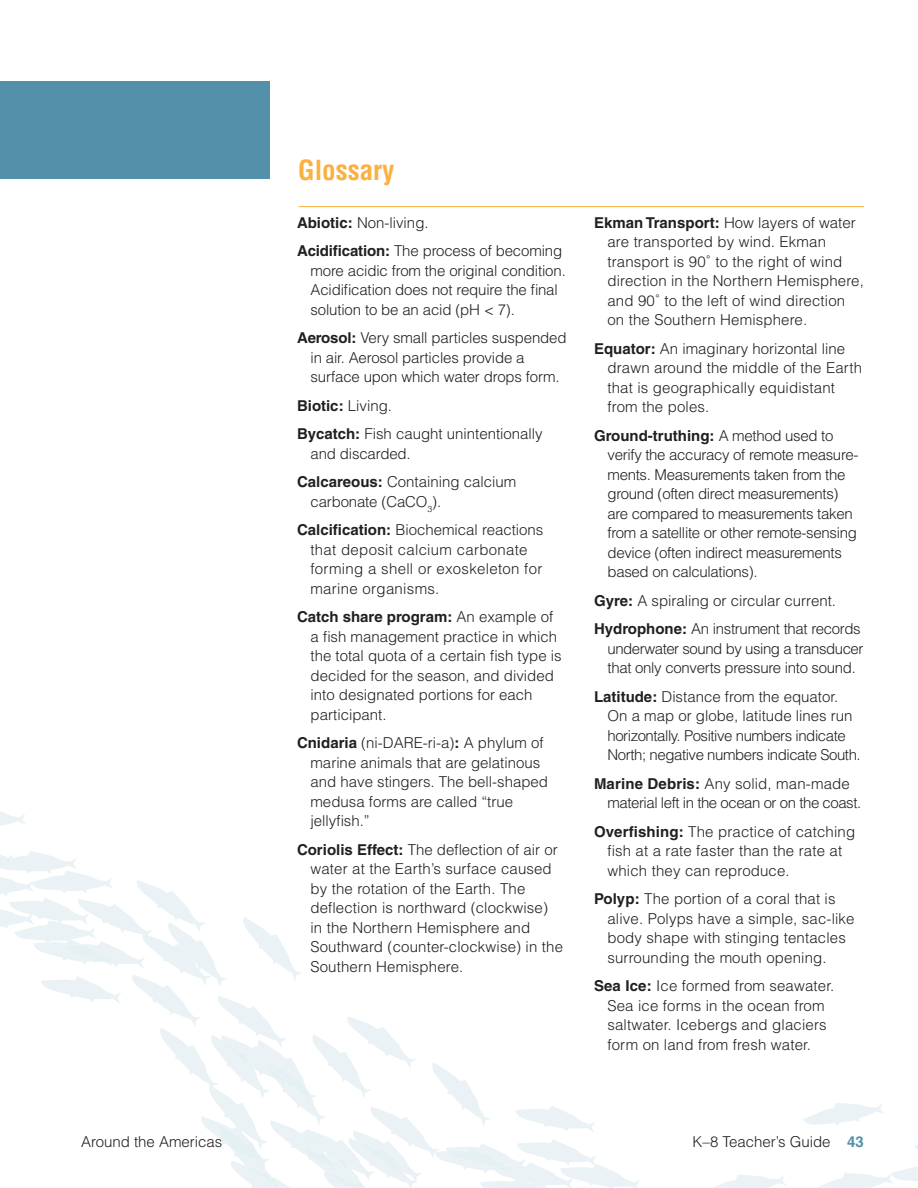
<style>
.page{position:relative;width:918px;height:1188px;background:#fff}
.page>*{position:absolute;margin:0;border:0;box-sizing:border-box;transform-origin:0 0}
.t1{font:700 condensed 27px "Helvetica";color:#fbb03f}
.t2{font:300 15px/19.5px "Helvetica";color:#231f20}
.t3{font:300 15px/19.5px "Helvetica";letter-spacing:-.02em;color:#231f20}
.t4{font:300 15px/19.5px "Helvetica";letter-spacing:-.03em;color:#231f20}
.t5{font:300 15px/19.5px "Helvetica";letter-spacing:.02em;color:#231f20}
.s1{font-weight:700}
.s2{font-weight:700;color:#5391aa}
</style>
<div class="page">
<svg style="left:0;top:812px;width:26px;height:14px"></svg>
<svg style="left:803px;top:1103px;width:81px;height:22px"></svg>
<svg style="left:915px;top:1145px;width:3px;height:5px"></svg>
<svg style="left:714px;top:1175px;width:72px;height:13px"></svg>
<svg style="left:817px;top:1167px;width:101px;height:21px"></svg>
<svg style="left:0;top:851px;width:640px;height:337px"></svg>
<div style="left:0;top:82px;width:270px;height:97px;background:#5391aa"></div>
<hr style="left:299px;top:206px;width:565px;height:1px;background:#fbb03f">
<h1 class="t1" style="left:298px;top:153px;width:98px">Glossary</h1>
<p class="t2" style="left:297px;top:208px;width:267px;line-height:28.5px"><span class="s1">Abiotic:</span> Non-living.<br><span class="s1">Acidification:</span> The process of becoming</p>
<p class="t2" style="left:310px;top:261px;width:257px">more acidic from the original condition.<br>Acidification does not require the final solution to be an acid (pH &lt; 7).</p>
<p class="t2" style="left:310px;top:328px;width:258px;text-indent:-14px"><span class="s1">Aerosol:</span> Very small particles suspended in air. Aerosol particles provide a surface upon which water drops form.</p>
<p class="t2" style="left:297px;top:391px;width:247px;line-height:28.5px"><span class="s1">Biotic:</span> Living.<br><span class="s1">Bycatch:</span> Fish caught unintentionally</p>
<p class="t2" style="left:297px;top:439px;width:221px;line-height:28.5px;text-indent:14px">and discarded.<br><span class="s1">Calcareous:</span> Containing calcium</p>
<p class="t2" style="left:297px;top:487px;width:248px;line-height:28.5px;text-indent:13px">carbonate (CaCO<sub>3</sub>).<br><span class="s1">Calcification:</span> Biochemical reactions</p>
<p class="t5" style="left:311px;top:540px;width:233px">that deposit calcium carbonate forming a shell or exoskeleton for marine organisms.</p>
<p class="t2" style="left:311px;top:607px;width:253px;text-indent:-13px"><span class="s1">Catch share program:</span> An example of a fish management practice in which the total quota of a certain fish type is decided for the season, and divided into designated portions for each participant.</p>
<p class="t2" style="left:311px;top:733px;width:239px;text-indent:-13px"><span class="s1">Cnidaria</span> (ni-DARE-ri-a)<span class="s1">:</span> A phylum of marine animals that are gelatinous and have stingers. The bell-shaped medusa forms are called “true jellyfish.”</p>
<p class="t2" style="left:311px;top:840px;width:254px;text-indent:-13px"><span class="s1">Coriolis Effect:</span> The deflection of air or water at the Earth’s surface caused by the rotation of the Earth. The deflection is northward (clockwise) in the Northern Hemisphere and Southward (counter-clockwise) in the Southern Hemisphere.</p>
<p class="t2" style="left:608px;top:213px;width:258px;text-indent:-14px"><span class="s1">Ekman Transport:</span> How layers of water are transported by wind. Ekman transport is 90˚ to the right of wind direction in the Northern Hemisphere, and 90˚ to the left of wind direction on the Southern Hemisphere.</p>
<p class="t2" style="left:608px;top:339px;width:256px;text-indent:-14px"><span class="s1">Equator:</span> An imaginary horizontal line drawn around the middle of the Earth that is geographically equidistant from the poles.</p>
<p class="t3" style="left:608px;top:426px;width:252px;text-indent:-14px"><span class="s1">Ground-truthing:</span> A method used to verify the accuracy of remote measure&shy;ments. Measurements taken from the ground (often direct measurements) are compared to measurements taken from a satellite or other remote-sensing device (often indirect measurements based on calculations).</p>
<p class="t3" style="left:594px;top:586px;width:268px;line-height:28.5px"><span class="s1">Gyre:</span> A spiraling or circular current.<br><span class="s1">Hydrophone:</span> An instrument that records</p>
<p class="t4" style="left:608px;top:639px;width:257px">underwater sound by using a transducer that only converts pressure into sound.</p>
<p class="t4" style="left:608px;top:687px;width:255px;text-indent:-14px"><span class="s1">Latitude:</span> Distance from the equator.<br>On a map or globe, latitude lines run horizontally. Positive numbers indicate North; negative numbers indicate South.</p>
<p class="t4" style="left:608px;top:774px;width:255px;text-indent:-14px"><span class="s1">Marine Debris:</span> Any solid, man-made material left in the ocean or on the coast.</p>
<p class="t2" style="left:608px;top:822px;width:249px;text-indent:-14px"><span class="s1">Overfishing:</span> The practice of catching fish at a rate faster than the rate at which they can reproduce.</p>
<p class="t2" style="left:608px;top:889px;width:249px;text-indent:-14px"><span class="s1">Polyp:</span> The portion of a coral that is alive. Polyps have a simple, sac-like body shape with stinging tentacles surrounding the mouth opening.</p>
<p class="t2" style="left:608px;top:976px;width:228px;text-indent:-14px"><span class="s1">Sea Ice:</span> Ice formed from seawater.<br>Sea ice forms in the ocean from saltwater. Icebergs and glaciers form on land from fresh water.</p>
<p class="t2" style="left:81px;top:1132px;width:143px">Around the Americas</p>
<p class="t2" style="left:693px;top:1132px;width:173px">K–8 Teacher’s Guide <span class="s2">43</span></p>
</div>
